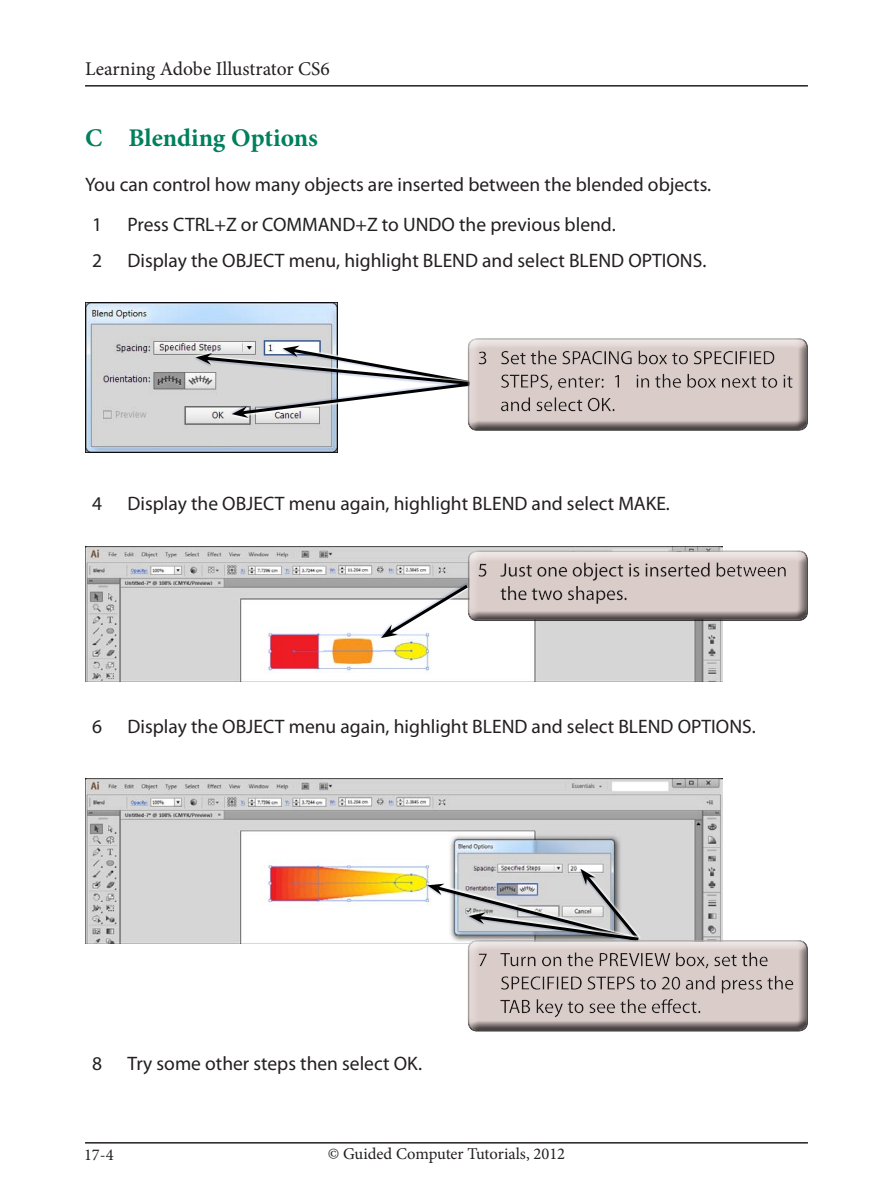
<style>
.page{position:relative;width:893px;height:1191px;background:#fff}
.page>*{position:absolute;margin:0;border:0;box-sizing:border-box;transform-origin:0 0}
.Sub-Head_point{font:700 25.5px "Minion Pro";color:#00805d}
.Body{font:19.5px "Myriad Pro";color:#231f20}
.t1{font:19.5px "Minion Pro";color:#231f20}
.t2{font:16.5px "Minion Pro";color:#231f20}
</style>
<div class="page">
<hr style="left:85px;top:1142px;width:723px;height:1px;background:#231f20">
<hr style="left:85px;top:85px;width:723px;height:2px;background:#231f20">
<img style="left:85px;top:302px;width:252px;height:150px">
<img style="left:85px;top:546px;width:638px;height:135px">
<img style="left:85px;top:778px;width:638px;height:165px">
<div style="left:379px;top:582px;width:90px;height:57px;background:#1c41a2;opacity:.18"></div>
<div style="left:578px;top:866px;width:63px;height:72px;background:#fff;opacity:.94"></div>
<svg style="left:196px;top:338px;width:272px;height:93px"></svg>
<div style="left:468px;top:336px;width:347px;height:96px;background:#231f20;opacity:.75"></div>
<svg style="left:381px;top:550px;width:342px;height:88px"></svg>
<div style="left:468px;top:548px;width:342px;height:67px;background:#fff;opacity:.75"></div>
<div style="left:468px;top:551px;width:342px;height:70px;background:#231f20;opacity:.75"></div>
<svg style="left:427px;top:868px;width:296px;height:155px"></svg>
<div style="left:468px;top:937px;width:349px;height:95px;background:#231f20;opacity:.75"></div>
<p class="t1" style="left:85px;top:56px;width:246px">Learning Adobe Illustrator CS6</p>
<p class="Sub-Head_point" style="left:85px;top:120px;width:234px">C Blending Options</p>
<p class="Body" style="left:85px;top:172px;width:628px">You can control how many objects are inserted between the blended objects.</p>
<p class="Body" style="left:92px;top:213px;width:12px">1</p>
<p class="Body" style="left:128px;top:213px;width:490px">Press CTRL+Z or COMMAND+Z to UNDO the previous blend.</p>
<p class="Body" style="left:92px;top:249px;width:12px">2</p>
<p class="Body" style="left:128px;top:249px;width:580px">Display the OBJECT menu, highlight BLEND and select BLEND OPTIONS.</p>
<p class="Body" style="left:92px;top:491px;width:12px">4</p>
<p class="Body" style="left:128px;top:491px;width:544px">Display the OBJECT menu again, highlight BLEND and select MAKE.</p>
<p class="Body" style="left:92px;top:715px;width:12px">6</p>
<p class="Body" style="left:128px;top:715px;width:630px">Display the OBJECT menu again, highlight BLEND and select BLEND OPTIONS.</p>
<p class="Body" style="left:92px;top:1051px;width:12px">8</p>
<p class="Body" style="left:128px;top:1051px;width:296px">Try some other steps then select OK.</p>
<p class="t2" style="left:84px;top:1143px;width:31px">17-4</p>
<p class="t2" style="left:328px;top:1143px;width:239px">© Guided Computer Tutorials, 2012</p>
</div>
